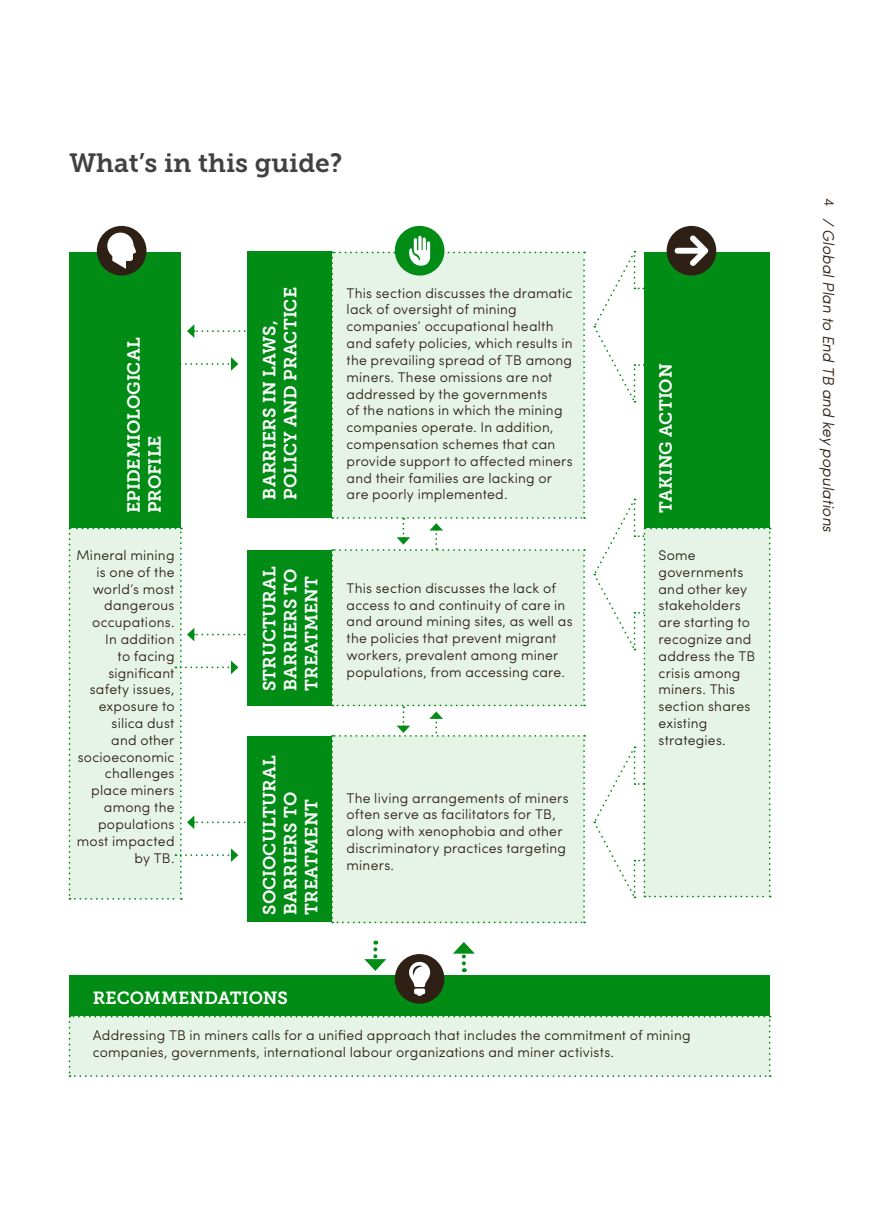
<style>
.page{position:relative;width:869px;height:1221px;background:#fff}
.page>*{position:absolute;margin:0;border:0;box-sizing:border-box;transform-origin:0 0}
.t1{font:26.25px "Museo Slab 700";color:#414141}
.t2{font:17.5px/21px "Museo Slab 700";letter-spacing:.005em;color:#fff}
.t3{font:italic 300 15.75px "Sofia Pro";color:#2e2014}
.t4{font:300 14px/16.8px "Sofia Pro";letter-spacing:.015em;color:#2e2014}
</style>
<div class="page">
<svg style="left:593px;top:251px;width:51px;height:151px"></svg>
<div style="left:69px;top:252px;width:112px;height:276px;background:#008c15"></div>
<div style="left:247px;top:550px;width:85px;height:155px;background:#008c15"></div>
<div style="left:247px;top:736px;width:85px;height:186px;background:#008c15"></div>
<div style="left:69px;top:975px;width:700px;height:42px;background:#008c15"></div>
<div style="left:69px;top:1015px;width:701px;height:61px;background:#e6f4e8"></div>
<div style="left:247px;top:252px;width:85px;height:266px;background:#008c15"></div>
<div style="left:644px;top:252px;width:125px;height:276px;background:#008c15"></div>
<svg style="left:593px;top:498px;width:177px;height:400px"></svg>
<div style="left:666px;top:226px;width:50px;height:49px;background:#2e2014;border-radius:50%"></div>
<svg style="left:674px;top:235px;width:33px;height:31px"></svg>
<div style="left:97px;top:226px;width:49px;height:49px;background:#2e2014;border-radius:50%"></div>
<svg style="left:107px;top:232px;width:29px;height:37px"></svg>
<div style="left:394px;top:226px;width:50px;height:49px;background:#008c15;border-radius:50%"></div>
<svg style="left:331px;top:236px;width:253px;height:687px;background:#e4f3e6"></svg>
<div style="left:394px;top:954px;width:50px;height:49px;background:#2e2014;border-radius:50%"></div>
<svg style="left:409px;top:961px;width:21px;height:34px"></svg>
<svg style="left:181px;top:357px;width:57px;height:14px"></svg>
<svg style="left:187px;top:324px;width:59px;height:14px"></svg>
<svg style="left:69px;top:527px;width:182px;height:372px"></svg>
<svg style="left:453px;top:942px;width:21px;height:30px"></svg>
<svg style="left:364px;top:940px;width:22px;height:30px"></svg>
<h1 class="t1" style="left:69px;top:148px;width:274px">What’s in this guide?</h1>
<p class="t2" style="left:123px;top:513px;width:177px;rotate:-90deg">EPIDEMIOLOGICAL<br>PROFILE</p>
<p class="t4" style="left:76px;top:545px;width:100px;text-align:right">Mineral mining is one of the world’s most dangerous occupations.<br>In addition<br>to facing significant safety issues, exposure to silica dust<br>and other socioeconomic challenges place miners among the populations most impacted by TB.</p>
<p class="t2" style="left:259px;top:499px;width:214px;rotate:-90deg">BARRIERS IN LAWS,<br>POLICY AND PRACTICE</p>
<p class="t2" style="left:259px;top:691px;width:127px;rotate:-90deg">STRUCTURAL<br>BARRIERS TO<br>TREATMENT</p>
<p class="t2" style="left:259px;top:914px;width:161px;rotate:-90deg">SOCIOCULTURAL<br>BARRIERS TO<br>TREATMENT</p>
<p class="t4" style="left:346px;top:283px;width:227px">This section discusses the dramatic lack of oversight of mining companies’ occupational health and safety policies, which results in the prevailing spread of TB among miners. These omissions are not addressed by the governments<br>of the nations in which the mining companies operate. In addition, compensation schemes that can provide support to affected miners and their families are lacking or are poorly implemented.</p>
<p class="t4" style="left:346px;top:578px;width:227px">This section discusses the lack of access to and continuity of care in and around mining sites, as well as the policies that prevent migrant workers, prevalent among miner populations, from accessing care.</p>
<p class="t4" style="left:346px;top:788px;width:223px">The living arrangements of miners often serve as facilitators for TB, along with xenophobia and other discriminatory practices targeting miners.</p>
<p class="t2" style="left:93px;top:987px;width:197px">RECOMMENDATIONS</p>
<p class="t2" style="left:655px;top:513px;width:151px;rotate:-90deg">TAKING ACTION</p>
<p class="t4" style="left:658px;top:545px;width:98px">Some governments and other key stakeholders are starting to recognize and address the TB crisis among miners. This section shares existing strategies.</p>
<p class="t4" style="left:93px;top:1025px;width:599px">Addressing TB in miners calls for a unified approach that includes the commitment of mining companies, governments, international labour organizations and miner activists.</p>
<p class="t4" style="left:838px;top:198px;width:10px;rotate:90deg">4</p>
<p class="t3" style="left:839px;top:218px;width:316px;rotate:90deg">/ Global Plan to End TB and key populations</p>
</div>
